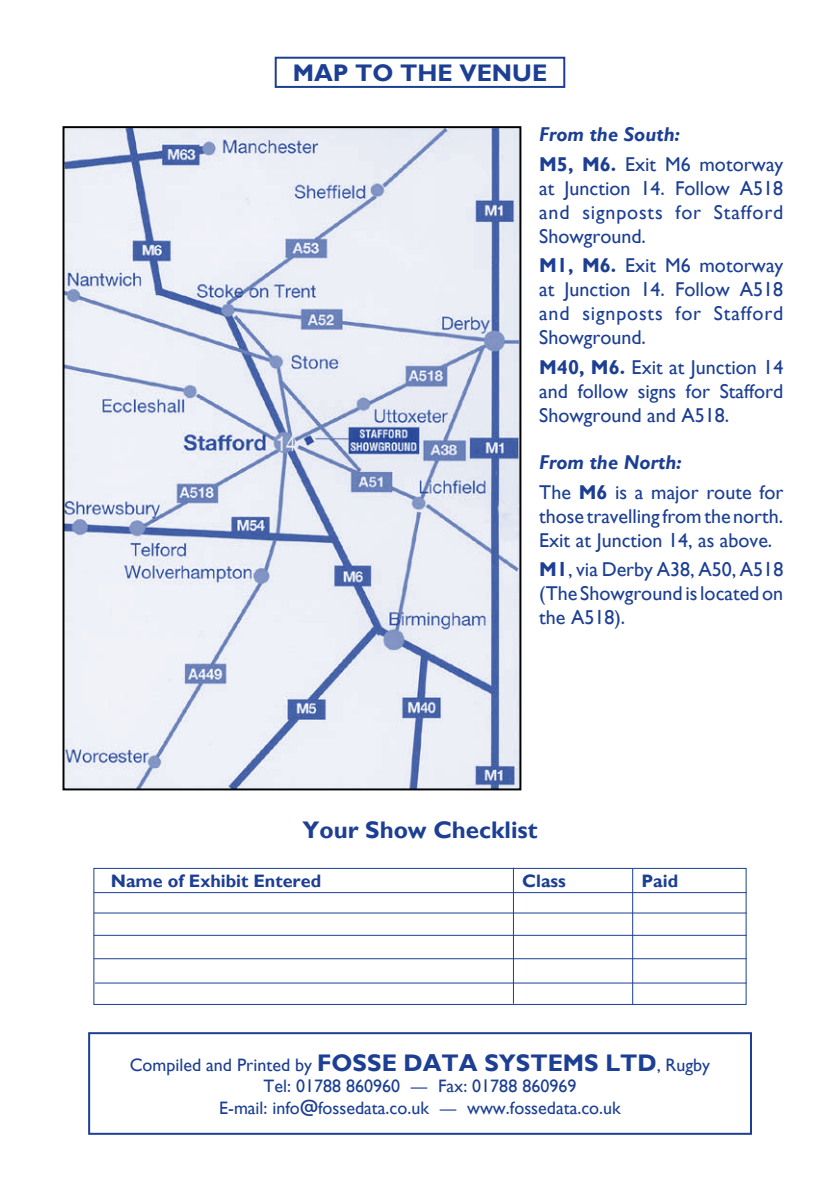
<style>
.page{position:relative;width:840px;height:1191px;background:#fff}
.page>*{position:absolute;margin:0;border:0;box-sizing:border-box;transform-origin:0 0}
.t1{font:700 24px "Gill Sans";color:#1c3f94}
.t2{font:20px/24px "Gill Sans";color:#1c3f94;text-align:justify}
.t3{font:18px/21.6px "Gill Sans";color:#1c3f94;text-align:center}
.t4{font:700 18px "Gill Sans";color:#1c3f94}
.s1{font-weight:700;font-style:italic}
.s2{font-weight:700}
.s3{font-weight:700;font-size:24px}
</style>
<div class="page">
<div style="left:274px;top:57px;width:291px;height:31px;border:2px solid #1c3f94"></div>
<hr style="left:94px;top:912px;width:652px;height:1px;background:#1c3f94">
<hr style="left:94px;top:892px;width:652px;height:1px;background:#1c3f94">
<hr style="left:94px;top:934px;width:652px;height:1px;background:#1c3f94">
<hr style="left:94px;top:958px;width:652px;height:1px;background:#1c3f94">
<hr style="left:95px;top:982px;width:651px;height:1px;background:#1c3f94">
<hr style="left:512px;top:867px;width:1px;height:136px;background:#1c3f94">
<div style="left:93px;top:868px;width:653px;height:137px;border:1px solid #1c3f94"></div>
<hr style="left:631px;top:868px;width:1px;height:137px;background:#1c3f94">
<div style="left:88px;top:1032px;width:663px;height:102px;border:2px solid #1c3f94"></div>
<img style="left:65px;top:129px;width:453px;height:658px">
<div style="left:62px;top:126px;width:459px;height:664px;border:2px solid #000"></div>
<p class="t1" style="left:292px;top:58px;width:256px">MAP TO THE VENUE</p>
<p class="t2" style="left:539px;top:119px;width:245px;line-height:29.8px"><span class="s1">From the South:<br></span><span class="s2">M5, M6.</span> Exit M6 motorway</p>
<p class="t2" style="left:539px;top:176px;width:245px">at Junction 14. Follow A518 and signposts for Stafford Showground.</p>
<p class="t2" style="left:539px;top:254px;width:245px"><span class="s2">M1, M6.</span> Exit M6 motorway at Junction 14. Follow A518 and signposts for Stafford Showground.</p>
<p class="t2" style="left:539px;top:355px;width:245px"><span class="s2">M40, M6.</span> Exit at Junction 14 and follow signs for Stafford Showground and A518.</p>
<p class="t2" style="left:539px;top:447px;width:245px;line-height:29.8px"><span class="s1">From the North:<br></span>The <span class="s2">M6</span> is a major route for</p>
<p class="t2" style="left:539px;top:504px;width:245px">those travelling from the north.<br>Exit at Junction 14, as above.</p>
<p class="t2" style="left:539px;top:557px;width:245px"><span class="s2">M1</span>, via Derby A38, A50, A518 (The Showground is located on the A518).</p>
<p class="t1" style="left:302px;top:815px;width:236px">Your Show Checklist</p>
<p class="t4" style="left:111px;top:870px;width:212px">Name of Exhibit Entered</p>
<p class="t4" style="left:522px;top:870px;width:45px">Class</p>
<p class="t4" style="left:641px;top:870px;width:38px">Paid</p>
<p class="t3" style="left:130px;top:1053px;width:581px">Compiled and Printed by <span class="s3">FOSSE DATA SYSTEMS LTD</span>, Rugby<br>Tel: 01788 860960 — Fax: 01788 860969<br>E-mail: info@fossedata.co.uk — www.fossedata.co.uk</p>
</div>
